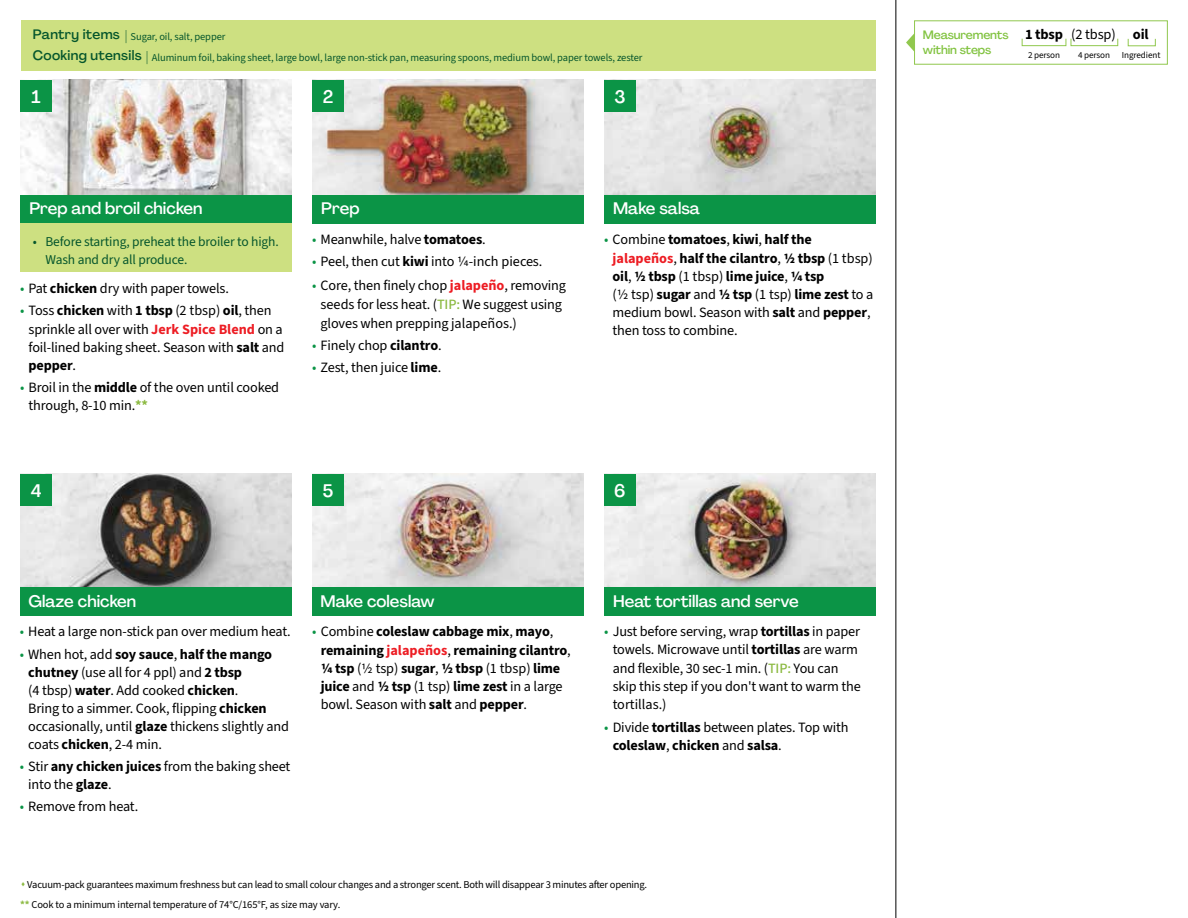
<style>
.page{position:relative;width:1188px;height:918px;background:#fff}
.page>*{position:absolute;margin:0;border:0;box-sizing:border-box;transform-origin:0 0}
.t1{font:500 18px "Agrandir";color:#fff}
.t2{font:500 16.5px "Agrandir";color:#fff}
.t3{font:700 14.4px "Source Sans 3";letter-spacing:-.01em;color:#000}
.t4{font:14.25px/18px "Source Sans 3";letter-spacing:-.01em;color:#000}
.t5{font:700 14.25px/18.1px "Source Sans 3";letter-spacing:-.01em;color:#000}
.t6{font:13.5px/18px "Source Sans 3";letter-spacing:-.01em;color:#05562c}
.t7{font:500 13.5px "Agrandir";letter-spacing:.025em;color:#05562c}
.t8{font:500 12px/15.8px "Agrandir";letter-spacing:-.01em;color:#82c341}
.t9{font:10.5px/20.7px "Source Sans 3";letter-spacing:-.02em;color:#000}
.t10{font:10.5px "Source Sans 3";letter-spacing:-.01em;color:#05562c}
.t11{font:9.15px "Source Sans 3";letter-spacing:-.01em;color:#000}
.s1{font-family:"Agrandir";font-weight:500;font-size:13.5px}
.s2{color:#0b9446}
.s3{font-weight:700}
.s4{font-weight:700;color:#ed1d24}
.s5{font-weight:700;color:#8cba42}
.s6{font-weight:500;color:#8cba42}
.s7{font-weight:400;color:#0b9446}
.s8{font-weight:400}
.s9{color:#ed1d24}
.s10{color:#8cba42}
</style>
<div class="page">
<img style="left:20px;top:474px;width:272px;height:113px">
<img style="left:312px;top:474px;width:272px;height:113px">
<img style="left:604px;top:473px;width:272px;height:114px">
<img style="left:20px;top:80px;width:272px;height:115px">
<img style="left:312px;top:80px;width:272px;height:115px">
<img style="left:604px;top:80px;width:272px;height:115px">
<div style="left:312px;top:195px;width:272px;height:29px;background:#0b9446"></div>
<div style="left:20px;top:195px;width:272px;height:29px;background:#0b9446"></div>
<div style="left:20px;top:587px;width:272px;height:29px;background:#0b9446"></div>
<div style="left:312px;top:587px;width:272px;height:29px;background:#0b9446"></div>
<div style="left:604px;top:587px;width:272px;height:29px;background:#0b9446"></div>
<div style="left:604px;top:195px;width:272px;height:29px;background:#0b9446"></div>
<div style="left:21px;top:20px;width:855px;height:51px;background:#cde081"></div>
<div style="left:20px;top:224px;width:272px;height:48px;background:#cde081"></div>
<hr style="left:896px;top:0;width:1px;height:918px;background:#000">
<div style="left:20px;top:474px;width:32px;height:32px;background:#0b9446"></div>
<div style="left:20px;top:80px;width:32px;height:32px;background:#0b9446"></div>
<div style="left:312px;top:474px;width:32px;height:32px;background:#0b9446"></div>
<div style="left:312px;top:80px;width:32px;height:32px;background:#0b9446"></div>
<div style="left:604px;top:474px;width:32px;height:32px;background:#0b9446"></div>
<div style="left:604px;top:80px;width:32px;height:32px;background:#0b9446"></div>
<div style="left:914px;top:20px;width:254px;height:45px;border:1px solid #91c84e"></div>
<div style="left:1022px;top:38px;width:44px;height:8px;border:1px solid #91c84e"></div>
<div style="left:1071px;top:38px;width:47px;height:8px;border:1px solid #91c84e"></div>
<div style="left:1128px;top:38px;width:28px;height:8px;border:1px solid #91c84e"></div>
<svg style="left:906px;top:33px;width:9px;height:19px"></svg>
<p class="t10" style="left:33px;top:30px;width:194px"><span class="s1">Pantry items |</span> Sugar, oil, salt, pepper</p>
<p class="t7" style="left:33px;top:47px;width:110px">Cooking utensils</p>
<p class="t10" style="left:146px;top:51px;width:498px"><span class="s1">|</span> Aluminum foil, baking sheet, large bowl, large non-stick pan, measuring spoons, medium bowl, paper towels, zester</p>
<p class="t1" style="left:32px;top:86px;width:11px">1</p>
<p class="t1" style="left:323px;top:86px;width:12px">2</p>
<p class="t1" style="left:614px;top:85px;width:13px">3</p>
<p class="t2" style="left:29px;top:198px;width:175px">Prep and broil chicken</p>
<p class="t2" style="left:321px;top:198px;width:40px">Prep</p>
<p class="t2" style="left:613px;top:198px;width:89px">Make salsa</p>
<p class="t6" style="left:45px;top:232px;width:235px;text-indent:-13px">• Before starting, preheat the broiler to high.<br>Wash and dry all produce.</p>
<p class="t4" style="left:20px;top:279px;width:211px"><span class="s2">•</span> Pat <span class="s3">chicken</span> dry with paper towels.</p>
<p class="t4" style="left:29px;top:301px;width:258px;text-indent:-9px"><span class="s2">•</span> Toss <span class="s3">chicken</span> with <span class="s3">1 tbsp</span> (2 tbsp) <span class="s3">oil</span>, then sprinkle all over with <span class="s4">Jerk Spice Blend</span> on a foil-lined baking sheet. Season with <span class="s3">salt</span> and <span class="s3">pepper</span>.</p>
<p class="t4" style="left:29px;top:378px;width:252px;text-indent:-9px"><span class="s2">•</span> Broil in the <span class="s3">middle</span> of the oven until cooked through, 8-10 min.<span class="s5">**</span></p>
<p class="t4" style="left:312px;top:230px;width:175px"><span class="s2">•</span> Meanwhile, halve <span class="s3">tomatoes</span>.</p>
<p class="t4" style="left:312px;top:253px;width:232px"><span class="s2">•</span> Peel, then cut <span class="s3">kiwi</span> into 1/4-inch pieces.</p>
<p class="t4" style="left:321px;top:275px;width:247px;line-height:19px;text-indent:-9px"><span class="s2">•</span> Core, then finely chop <span class="s4">jalapeño</span>, removing seeds for less heat. (<span class="s6">TIP:</span> We suggest using gloves when prepping jalapeños.)</p>
<p class="t4" style="left:312px;top:336px;width:131px"><span class="s2">•</span> Finely chop <span class="s3">cilantro</span>.</p>
<p class="t4" style="left:312px;top:358px;width:131px"><span class="s2">•</span> Zest, then juice <span class="s3">lime</span>.</p>
<p class="t5" style="left:613px;top:231px;width:262px;text-indent:-9px"><span class="s7">•</span> <span class="s8">Combine</span> tomatoes<span class="s8">,</span> kiwi<span class="s8">,</span> half the <span class="s9">jalapeños</span><span class="s8">,</span> half the cilantro<span class="s8">,</span> 1/2 tbsp <span class="s8">(1 tbsp) </span>oil<span class="s8">,</span> 1/2 tbsp <span class="s8">(1 tbsp)</span> lime juice<span class="s8">,</span> 1/4 tsp<br><span class="s8">(1/2 tsp)</span> sugar <span class="s8">and</span> 1/2 tsp <span class="s8">(1 tsp)</span> lime zest <span class="s8">to a medium bowl. Season with</span> salt <span class="s8">and</span> pepper<span class="s8">, then toss to combine.</span></p>
<p class="t1" style="left:31px;top:479px;width:12px">4</p>
<p class="t1" style="left:323px;top:479px;width:12px">5</p>
<p class="t1" style="left:614px;top:479px;width:13px">6</p>
<p class="t2" style="left:29px;top:591px;width:109px">Glaze chicken</p>
<p class="t2" style="left:321px;top:591px;width:115px">Make coleslaw</p>
<p class="t2" style="left:613px;top:591px;width:187px">Heat tortillas and serve</p>
<p class="t4" style="left:20px;top:623px;width:272px"><span class="s2">•</span> Heat a large non-stick pan over medium heat.</p>
<p class="t4" style="left:28px;top:645px;width:262px;text-indent:-9px"><span class="s2">•</span> When hot, add <span class="s3">soy sauce</span>, <span class="s3">half the mango chutney</span> (use all for 4 ppl) and <span class="s3">2 tbsp<br></span>(4 tbsp) <span class="s3">water</span>. Add cooked <span class="s3">chicken</span>.<br>Bring to a simmer. Cook, flipping <span class="s3">chicken </span>occasionally, until <span class="s3">glaze</span> thickens slightly and coats <span class="s3">chicken</span>, 2-4 min.</p>
<p class="t4" style="left:28px;top:757px;width:264px;text-indent:-9px"><span class="s2">•</span> Stir <span class="s3">any chicken juices</span> from the baking sheet into the <span class="s3">glaze</span>.</p>
<p class="t4" style="left:20px;top:798px;width:120px"><span class="s2">•</span> Remove from heat.</p>
<p class="t5" style="left:321px;top:623px;width:252px;text-indent:-9px"><span class="s7">•</span> <span class="s8">Combine</span> coleslaw cabbage mix<span class="s8">,</span> mayo<span class="s8">, </span>remaining <span class="s9">jalapeños</span><span class="s8">,</span> remaining cilantro<span class="s8">, </span>1/4 tsp <span class="s8">(1/2 tsp)</span> sugar<span class="s8">,</span> 1/2 tbsp <span class="s8">(1 tbsp)</span> lime juice <span class="s8">and</span> 1/2 tsp <span class="s8">(1 tsp)</span> lime zest <span class="s8">in a large bowl. Season with</span> salt <span class="s8">and</span> pepper<span class="s8">.</span></p>
<p class="t4" style="left:613px;top:623px;width:250px;text-indent:-9px"><span class="s2">•</span> Just before serving, wrap <span class="s3">tortillas</span> in paper towels. Microwave until <span class="s3">tortillas</span> are warm and flexible, 30 sec-1 min. (<span class="s6">TIP:</span> You can skip this step if you don't want to warm the tortillas.)</p>
<p class="t4" style="left:613px;top:718px;width:237px;text-indent:-9px"><span class="s2">•</span> Divide <span class="s3">tortillas</span> between plates. Top with <span class="s3">coleslaw</span>, <span class="s3">chicken</span> and <span class="s3">salsa</span>.</p>
<p class="t9" style="left:20px;top:874px;width:629px"><span class="s10">▲</span> Vacuum-pack guarantees maximum freshness but can lead to small colour changes and a stronger scent. Both will disappear 3 minutes after opening. <span class="s5">**</span> Cook to a minimum internal temperature of 74°C/165°F, as size may vary.</p>
<p class="t8" style="left:923px;top:26px;width:87px">Measurements within steps</p>
<p class="t3" style="left:1025px;top:25px;width:125px">1 tbsp <span class="s8">(2 tbsp)</span> oil</p>
<p class="t11" style="left:1028px;top:49px;width:34px">2 person</p>
<p class="t11" style="left:1078px;top:49px;width:34px">4 person</p>
<p class="t11" style="left:1122px;top:49px;width:40px">Ingredient</p>
</div>
